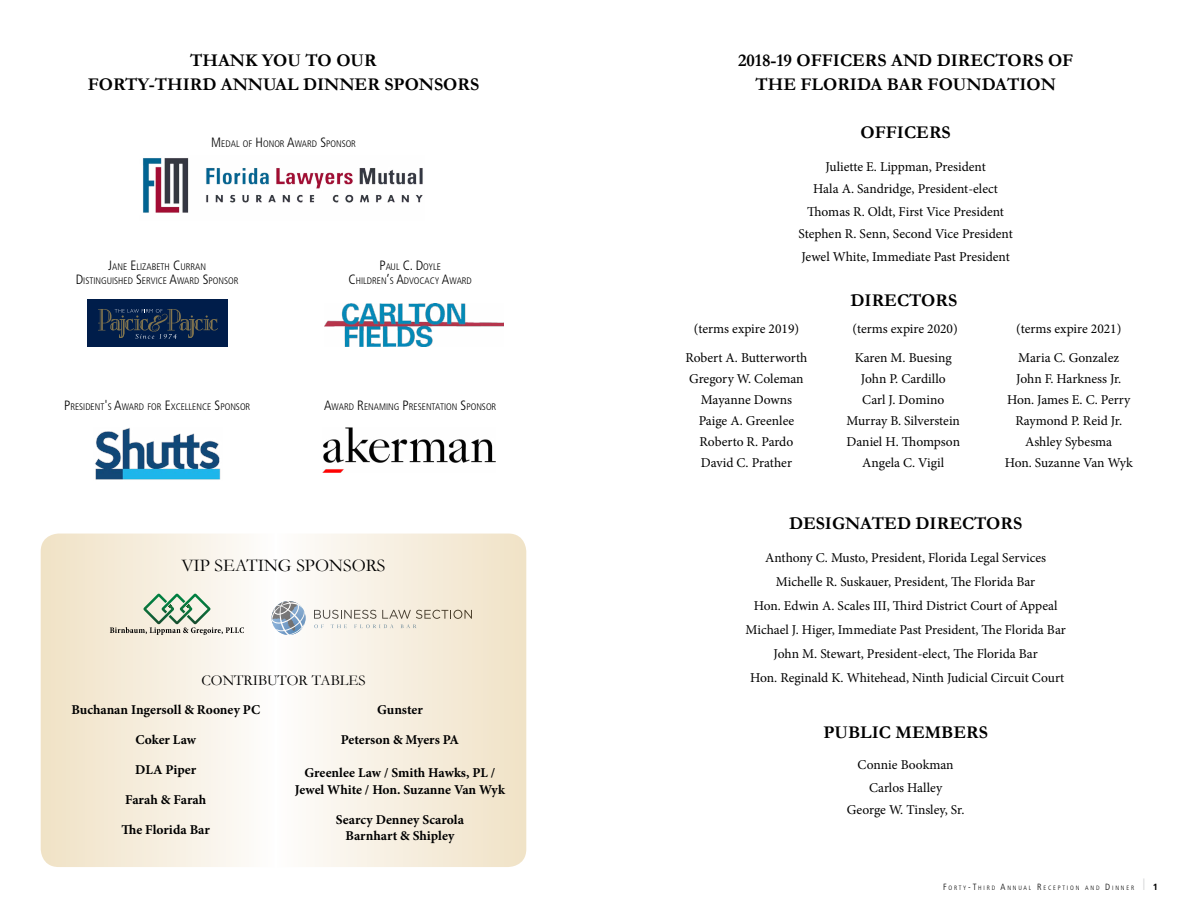
<style>
.page{position:relative;width:1188px;height:918px;background:#fff}
.page>*{position:absolute;margin:0;border:0;box-sizing:border-box;transform-origin:0 0}
.t1{font:700 18px/24px "Garamond";color:#000;text-align:center}
.t2{font:18px "Garamond";color:#000}
.t3{font:15px "Garamond";color:#000}
.t4{font:13.5px/21px "Minion Pro";color:#000;text-align:center}
.t5{font:700 13.5px/16.5px "Minion Pro";color:#000;text-align:center}
.t6{font:300 condensed 9.45px/13.5px "Frutiger LT Std";color:#000;text-align:center}
.t7{font:300 condensed 6.3px "Frutiger LT Std";letter-spacing:.285em;color:#000}
.s1{font-size:13.5px}
.s2{font-size:9px}
.s3{font-size:16.5px;color:#dadbdc}
.s4{font-weight:700;font-stretch:normal;font-size:9px}
</style>
<div class="page">
<div style="left:87px;top:299px;width:141px;height:48px;background:#001d4a"></div>
<svg style="left:98px;top:309px;width:120px;height:30px"></svg>
<svg style="left:41px;top:534px;width:485px;height:333px"></svg>
<img style="left:95px;top:428px;width:126px;height:52px">
<img style="left:143px;top:158px;width:280px;height:55px">
<img style="left:324px;top:303px;width:180px;height:43px">
<img style="left:323px;top:428px;width:172px;height:44px">
<svg style="left:110px;top:594px;width:134px;height:41px"></svg>
<h1 class="t1" style="left:88px;top:48px;width:393px">THANK YOU TO OUR<br>FORTY-THIRD ANNUAL DINNER SPONSORS</h1>
<h1 class="t1" style="left:738px;top:48px;width:337px">2018-19 OFFICERS AND DIRECTORS OF<br>THE FLORIDA BAR FOUNDATION</h1>
<h1 class="t1" style="left:861px;top:120px;width:92px">OFFICERS</h1>
<p class="t4" style="left:798px;top:155px;width:216px;line-height:22.5px">Juliette E. Lippman, President<br>Hala A. Sandridge, President-elect Thomas R. Oldt, First Vice President Stephen R. Senn, Second Vice President Jewel White, Immediate Past President</p>
<p class="t6" style="left:211px;top:137px;width:146px"><span class="s1">M</span>EDAL OF <span class="s1">H</span> ONOR <span class="s1">A</span>WARD <span class="s1">S</span>PONSOR</p>
<p class="t6" style="left:76px;top:260px;width:164px"><span class="s1">J</span>ANE <span class="s1">E</span> LIZABETH <span class="s1">C</span> URRAN<br><span class="s1">D</span>ISTINGUISHED <span class="s1">S</span>ERVICE <span class="s1">A</span>WARD <span class="s1">S</span>PONSOR</p>
<p class="t6" style="left:349px;top:260px;width:125px"><span class="s1">P</span>AUL <span class="s1">C. D</span>OYLE<br><span class="s1">C</span> HILDREN<span class="s1">’</span>S <span class="s1">A</span>DVOCACY <span class="s1">A</span>WARD</p>
<h1 class="t1" style="left:851px;top:288px;width:108px">DIRECTORS</h1>
<p class="t6" style="left:64px;top:400px;width:188px"><span class="s1">P</span>RESIDENT<span class="s1">'</span>S <span class="s1">A</span>WARD FOR <span class="s1">E</span>XCELLENCE <span class="s1">S</span>PONSOR</p>
<p class="t6" style="left:324px;top:400px;width:174px"><span class="s1">A</span>WARD <span class="s1">R</span>ENAMING <span class="s1">P</span>RESENTATION <span class="s1">S</span>PONSOR</p>
<h1 class="t2" style="left:181px;top:553px;width:206px">VIP SEATING SPONSORS</h1>
<p class="t3" style="left:201px;top:670px;width:166px">CONTRIBUTOR TABLES</p>
<p class="t5" style="left:71px;top:702px;width:190px">Buchanan Ingersoll &amp; Rooney PC</p>
<p class="t5" style="left:135px;top:732px;width:62px">Coker Law</p>
<p class="t5" style="left:135px;top:762px;width:62px">DLA Piper</p>
<p class="t5" style="left:125px;top:792px;width:83px">Farah &amp; Farah</p>
<p class="t5" style="left:121px;top:822px;width:90px">The Florida Bar</p>
<p class="t5" style="left:377px;top:702px;width:47px">Gunster</p>
<p class="t5" style="left:341px;top:732px;width:119px">Peterson &amp; Myers PA</p>
<p class="t5" style="left:295px;top:765px;width:212px">Greenlee Law / Smith Hawks, PL /<br>Jewel White / Hon. Suzanne Van Wyk</p>
<p class="t5" style="left:336px;top:811px;width:130px">Searcy Denney Scarola<br>Barnhart &amp; Shipley</p>
<p class="t4" style="left:694px;top:319px;width:107px">(terms expire 2019)</p>
<p class="t4" style="left:852px;top:319px;width:107px">(terms expire 2020)</p>
<p class="t4" style="left:1016px;top:319px;width:107px">(terms expire 2021)</p>
<p class="t4" style="left:685px;top:347px;width:124px">Robert A. Butterworth<br>Gregory W. Coleman<br>Mayanne Downs<br>Paige A. Greenlee<br>Roberto R. Pardo<br>David C. Prather</p>
<p class="t4" style="left:1005px;top:347px;width:130px">Maria C. Gonzalez<br>John F. Harkness Jr.<br>Hon. James E. C. Perry<br>Raymond P. Reid Jr.<br>Ashley Sybesma<br>Hon. Suzanne Van Wyk</p>
<p class="t4" style="left:846px;top:347px;width:115px">Karen M. Buesing<br>John P. Cardillo<br>Carl J. Domino<br>Murray B. Silverstein<br>Daniel H. Thompson<br>Angela C. Vigil</p>
<h1 class="t1" style="left:789px;top:511px;width:235px">DESIGNATED DIRECTORS</h1>
<p class="t4" style="left:745px;top:546px;width:322px;line-height:24px">Anthony C. Musto, President, Florida Legal Services Michelle R. Suskauer, President, The Florida Bar<br>Hon. Edwin A. Scales III, Third District Court of Appeal Michael J. Higer, Immediate Past President, The Florida Bar John M. Stewart, President-elect, The Florida Bar<br>Hon. Reginald K. Whitehead, Ninth Judicial Circuit Court</p>
<h1 class="t1" style="left:823px;top:720px;width:166px">PUBLIC MEMBERS</h1>
<p class="t4" style="left:847px;top:754px;width:119px;line-height:22.5px">Connie Bookman<br>Carlos Halley<br>George W. Tinsley, Sr.</p>
<p class="t7" style="left:943px;top:885px;width:216px"><span class="s2">F</span>ORTY<span class="s2">-T</span>HIRD <span class="s2">A</span>NNUAL <span class="s2">R</span> ECEPTION AND <span class="s2">D</span> INNER <span class="s3">I</span> <span class="s4">1</span></p>
</div>
